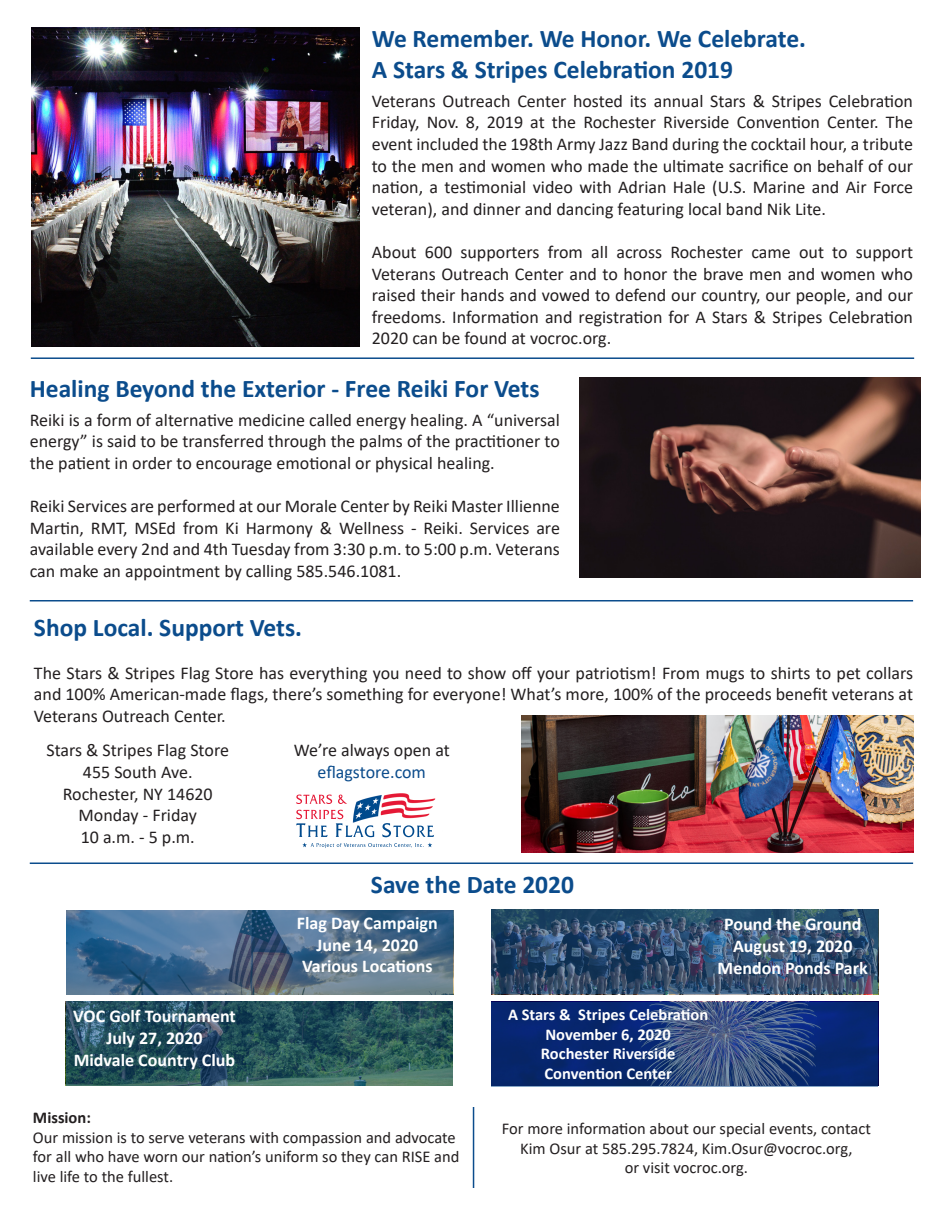
<style>
.page{position:relative;width:945px;height:1215px;background:#fff}
.page>*{position:absolute;margin:0;border:0;box-sizing:border-box;transform-origin:0 0}
.t1{font:700 25.5px "Calibri";color:#0b4c8c}
.t2{font:18px/21.6px "Calibri";color:#231f20;text-align:justify}
.t3{font:700 18px "Calibri";color:#fff}
.t4{font:18px "Calibri";letter-spacing:-.01em;color:#0b4c8c}
.t5{font:16.5px/19.8px "Calibri";color:#231f20;text-align:center}
.t6{font:700 16.5px "Calibri";color:#fff}
.t7{font:700 16.5px "Calibri";color:#231f20}
</style>
<div class="page">
<svg style="left:66px;top:911px;width:387px;height:84px;background:#4d6f8d"></svg>
<svg style="left:66px;top:1002px;width:387px;height:84px;background:#28545b"></svg>
<svg style="left:492px;top:910px;width:386px;height:84px;background:#324f6e"></svg>
<svg style="left:492px;top:1002px;width:386px;height:84px;background:#1c3878"></svg>
<img style="left:32px;top:28px;width:327px;height:318px">
<hr style="left:31px;top:357px;width:883px;height:2px;background:#0b4c8c">
<hr style="left:30px;top:600px;width:883px;height:2px;background:#0b4c8c">
<img style="left:579px;top:378px;width:341px;height:199px">
<img style="left:521px;top:715px;width:392px;height:138px">
<img style="left:296px;top:794px;width:140px;height:54px">
<img style="left:296px;top:795px;width:51px;height:9px">
<img style="left:296px;top:823px;width:118px;height:14px">
<svg style="left:406px;top:847px;width:18px;height:1px"></svg>
<img style="left:302px;top:843px;width:130px;height:4px">
<hr style="left:30px;top:863px;width:883px;height:1px;background:#0b4c8c">
<hr style="left:473px;top:1107px;width:1px;height:81px;background:#0b4c8c">
<p class="t1" style="left:372px;top:21px;width:436px">We Remember. We Honor. We Celebrate.</p>
<p class="t1" style="left:372px;top:51px;width:363px">A Stars &amp; Stripes Celebration 2019</p>
<p class="t2" style="left:372px;top:90px;width:543px">Veterans Outreach Center hosted its annual Stars &amp; Stripes Celebration Friday, Nov. 8, 2019 at the Rochester Riverside Convention Center. The event included the 198th Army Jazz Band during the cocktail hour, a tribute to the men and women who made the ultimate sacrifice on behalf of our nation, a testimonial video with Adrian Hale (U.S. Marine and Air Force veteran), and dinner and dancing featuring local band Nik Lite.</p>
<p class="t2" style="left:372px;top:241px;width:543px">About 600 supporters from all across Rochester came out to support Veterans Outreach Center and to honor the brave men and women who raised their hands and vowed to defend our country, our people, and our freedoms. Information and registration for A Stars &amp; Stripes Celebration 2020 can be found at vocroc.org.</p>
<p class="t1" style="left:30px;top:370px;width:511px">Healing Beyond the Exterior - Free Reiki For Vets</p>
<p class="t2" style="left:30px;top:409px;width:532px">Reiki is a form of alternative medicine called energy healing. A “universal energy” is said to be transferred through the palms of the practitioner to the patient in order to encourage emotional or physical healing.</p>
<p class="t2" style="left:30px;top:495px;width:532px">Reiki Services are performed at our Morale Center by Reiki Master Illienne Martin, RMT, MSEd from Ki Harmony &amp; Wellness - Reiki. Services are available every 2nd and 4th Tuesday from 3:30 p.m. to 5:00 p.m. Veterans can make an appointment by calling 585.546.1081.</p>
<p class="t1" style="left:34px;top:609px;width:270px">Shop Local. Support Vets.</p>
<p class="t2" style="left:34px;top:662px;width:881px">The Stars &amp; Stripes Flag Store has everything you need to show off your patriotism! From mugs to shirts to pet collars and 100% American-made flags, there’s something for everyone! What’s more, 100% of the proceeds benefit veterans at Veterans Outreach Center.</p>
<p class="t2" style="left:47px;top:739px;width:184px">Stars &amp; Stripes Flag Store</p>
<p class="t2" style="left:83px;top:761px;width:111px">455 South Ave.</p>
<p class="t2" style="left:63px;top:782px;width:151px">Rochester, NY 14620</p>
<p class="t2" style="left:79px;top:804px;width:120px">Monday - Friday</p>
<p class="t2" style="left:81px;top:826px;width:116px">10 a.m. - 5 p.m.</p>
<p class="t2" style="left:294px;top:739px;width:158px">We’re always open at</p>
<p class="t4" style="left:318px;top:759px;width:110px">eflagstore.com</p>
<p class="t3" style="left:73px;top:1004px;width:164px">VOC Golf Tournament</p>
<p class="t3" style="left:106px;top:1025px;width:98px">July 27, 2020</p>
<p class="t3" style="left:74px;top:1047px;width:163px">Midvale Country Club</p>
<p class="t1" style="left:371px;top:866px;width:205px">Save the Date 2020</p>
<p class="t3" style="left:297px;top:910px;width:142px">Flag Day Campaign</p>
<p class="t3" style="left:316px;top:932px;width:103px">June 14, 2020</p>
<p class="t3" style="left:302px;top:954px;width:132px">Various Locations</p>
<p class="t3" style="left:724px;top:912px;width:139px">Pound the Ground</p>
<p class="t3" style="left:733px;top:933px;width:121px">August 19, 2020</p>
<p class="t3" style="left:718px;top:955px;width:152px">Mendon Ponds Park</p>
<p class="t6" style="left:508px;top:1003px;width:202px">A Stars &amp; Stripes Celebration</p>
<p class="t6" style="left:545px;top:1023px;width:127px">November 6, 2020</p>
<p class="t6" style="left:541px;top:1042px;width:136px">Rochester Riverside</p>
<p class="t6" style="left:544px;top:1062px;width:129px">Convention Center</p>
<p class="t7" style="left:33px;top:1106px;width:59px">Mission:</p>
<p class="t5" style="left:33px;top:1127px;width:428px;text-align:left">Our mission is to serve veterans with compassion and advocate for all who have worn our nation’s uniform so they can RISE and live life to the fullest.</p>
<p class="t5" style="left:502px;top:1118px;width:370px">For more information about our special events, contact<br>Kim Osur at 585.295.7824, Kim.Osur@vocroc.org,</p>
<p class="t5" style="left:625px;top:1158px;width:125px">or visit vocroc.org.</p>
</div>
